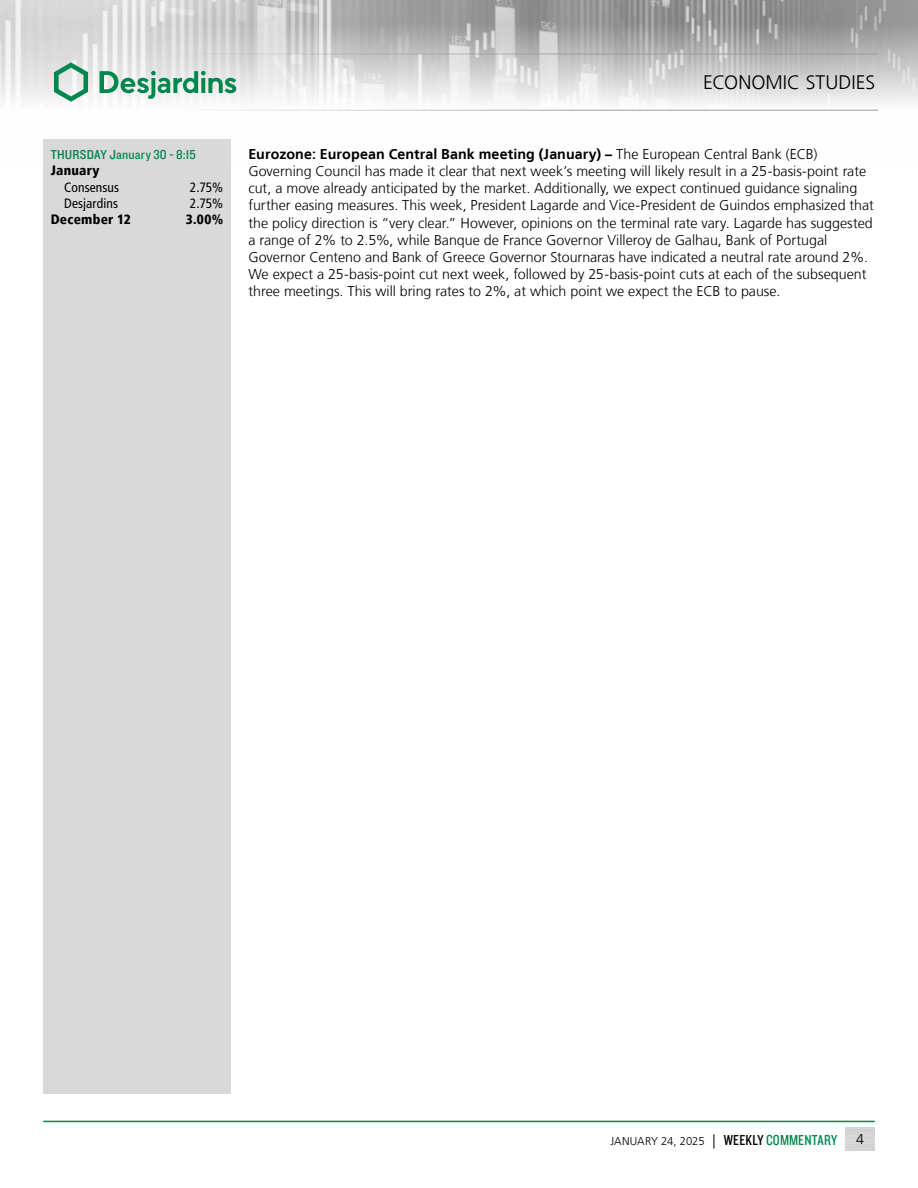
<style>
.page{position:relative;width:918px;height:1188px;background:#fff}
.page>*{position:absolute;margin:0;border:0;box-sizing:border-box;transform-origin:0 0}
.t1{font:300 19.5px "Frutiger LT";letter-spacing:.005em;color:#000}
.t2{font:300 14.25px/17.1px "Frutiger LT";color:#000}
.t3{font:condensed 13.5px "Frutiger LT";letter-spacing:.005em;color:#000}
.t4{font:13.5px "Knockout 30 Junior Welterwt";letter-spacing:.015em;color:#00874e}
.t5{font:900 condensed 13.5px "Frutiger LT";letter-spacing:.02em;color:#000}
.t6{font:300 11.25px "Frutiger LT";letter-spacing:-.005em;color:#000}
.s1{font-weight:700}
.s2{font-size:14.25px}
.s3{font-family:"Knockout 29 Junior Ltweight";font-weight:400;font-size:15px}
.s4{font-family:"Knockout 29 Junior Ltweight";font-weight:400;font-size:15px;color:#00874e}
</style>
<div class="page">
<img style="left:0;top:0;width:918px;height:110px">
<hr style="left:0;top:54px;width:878px;height:1px;background:#9d9d9c">
<hr style="left:0;top:110px;width:878px;height:1px;background:#9d9d9c">
<svg style="left:54px;top:62px;width:34px;height:40px"></svg>
<svg style="left:100px;top:71px;width:136px;height:28px"></svg>
<hr style="left:43px;top:1121px;width:832px;height:1px;background:#00874e">
<div style="left:43px;top:139px;width:188px;height:955px;background:#d9d9d9"></div>
<p class="t4" style="left:51px;top:146px;width:147px">THURSDAY January 30 - 8:15</p>
<p class="t5" style="left:51px;top:163px;width:50px">January</p>
<p class="t3" style="left:64px;top:179px;width:57px">Consensus</p>
<p class="t3" style="left:190px;top:179px;width:35px">2.75%</p>
<p class="t3" style="left:64px;top:195px;width:55px">Desjardins</p>
<p class="t3" style="left:190px;top:195px;width:35px">2.75%</p>
<p class="t5" style="left:51px;top:211px;width:82px">December 12</p>
<p class="t5" style="left:186px;top:211px;width:39px">3.00%</p>
<h1 class="t1" style="left:703px;top:72px;width:174px">ECONOMIC STUDIES</h1>
<p class="t2" style="left:248px;top:146px;width:627px"><span class="s1">Eurozone: European Central Bank meeting (January) –</span> The European Central Bank (ECB)<br>Governing Council has made it clear that next week’s meeting will likely result in a 25‑basis-point rate cut, a move already anticipated by the market. Additionally, we expect continued guidance signaling further easing measures. This week, President Lagarde and Vice‑President de Guindos emphasized that the policy direction is “very clear.” However, opinions on the terminal rate vary. Lagarde has suggested a range of 2% to 2.5%, while Banque de France Governor Villeroy de Galhau, Bank of Portugal Governor Centeno and Bank of Greece Governor Stournaras have indicated a neutral rate around 2%.<br>We expect a 25‑basis-point cut next week, followed by 25‑basis-point cuts at each of the subsequent three meetings. This will bring rates to 2%, at which point we expect the ECB to pause.</p>
<p class="t6" style="left:610px;top:1135px;width:228px">JANUARY 24, 2025 <span class="s2">|</span> <span class="s3">WEEKLY</span> <span class="s4">COMMENTARY</span></p>
<p class="t2" style="left:856px;top:1131px;width:9px">4</p>
</div>
